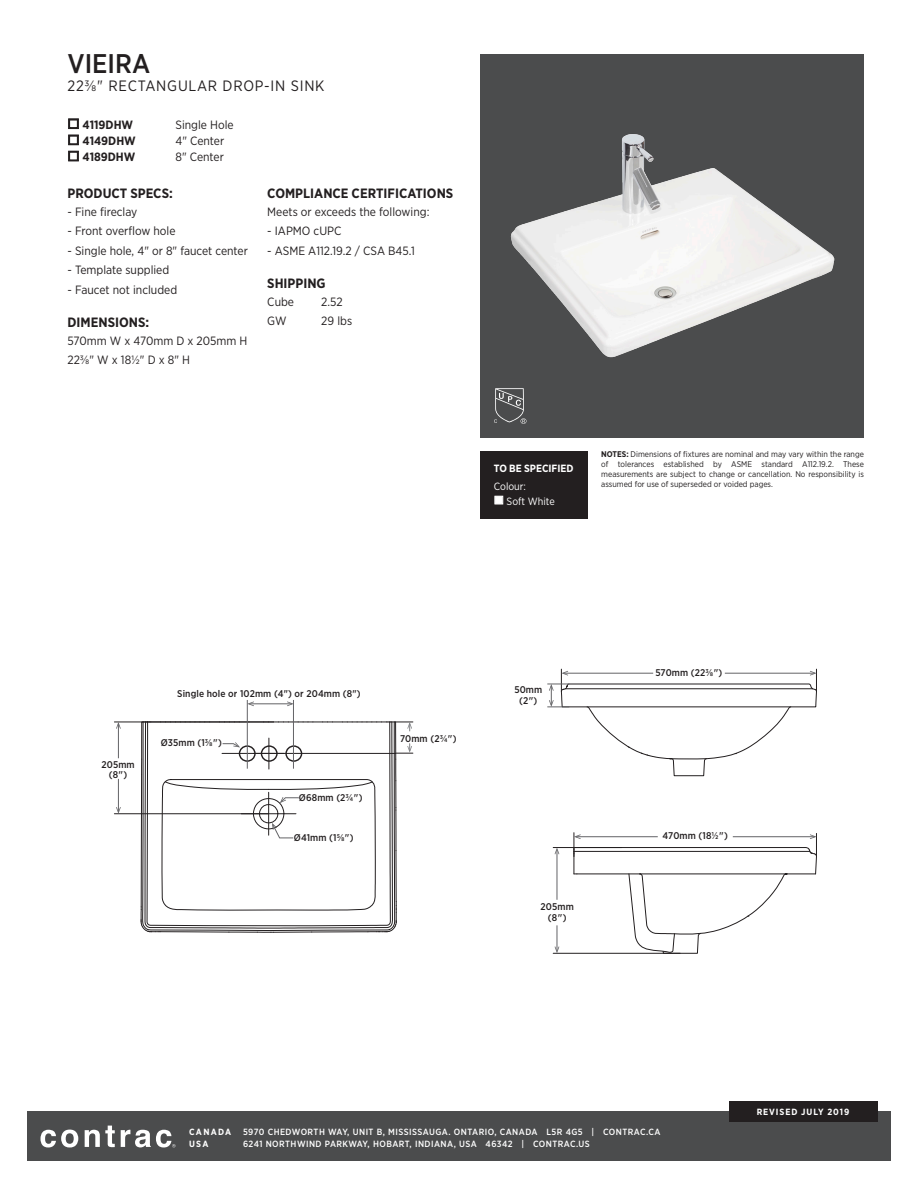
<style>
.page{position:relative;width:918px;height:1188px;background:#fff}
.page>*{position:absolute;margin:0;border:0;box-sizing:border-box;transform-origin:0 0}
.t1{font:500 27px "Gotham Narrow";color:#231f20}
.t2{font:15px "Gotham Narrow";letter-spacing:.05em;color:#231f20}
.t3{font:700 13.5px "Gotham Narrow";color:#231f20}
.t4{font:12px/19.5px "Gotham Narrow";color:#231f20}
.t5{font:700 12px "Gotham Narrow";color:#231f20}
.t6{font:10.5px "Gotham Narrow";color:#fff}
.t7{font:700 10.5px "Gotham Narrow";color:#fff}
.t8{font:500 9.75px/10.5px "Gotham Narrow";letter-spacing:.01em;color:#231f20;text-align:center}
.t9{font:500 9px "Gotham Narrow";letter-spacing:.05em;color:#fff}
.t10{font:700 9px "Gotham Narrow";letter-spacing:.1em;color:#fff}
.t11{font:8.25px/9.9px "Gotham Narrow";color:#201d1e;text-align:justify}
.s1{font-weight:700;color:#231f20}
</style>
<div class="page">
<div style="left:27px;top:1112px;width:864px;height:49px;background:#4b4c4d"></div>
<svg style="left:41px;top:1130px;width:37px;height:17px"></svg>
<svg style="left:85px;top:1126px;width:30px;height:21px"></svg>
<svg style="left:121px;top:1130px;width:55px;height:17px"></svg>
<div style="left:729px;top:1102px;width:149px;height:20px;background:#231f20"></div>
<div style="left:481px;top:54px;width:383px;height:383px;background:#4b4c4d"></div>
<svg style="left:494px;top:388px;width:32px;height:36px"></svg>
<div style="left:481px;top:451px;width:107px;height:68px;background:#231f20"></div>
<img style="left:510px;top:134px;width:324px;height:224px">
<svg style="left:68px;top:118px;width:11px;height:44px"></svg>
<hr style="left:114px;top:813px;width:155px;height:1px;background:#231f20">
<hr style="left:114px;top:722px;width:159px;height:1px;background:#231f20">
<hr style="left:118px;top:779px;width:1px;height:33px;background:#636366">
<svg style="left:116px;top:807px;width:5px;height:7px"></svg>
<hr style="left:118px;top:724px;width:1px;height:34px;background:#636366">
<svg style="left:116px;top:722px;width:5px;height:7px"></svg>
<hr style="left:247px;top:700px;width:1px;height:69px;background:#636366">
<hr style="left:293px;top:700px;width:1px;height:69px;background:#636366">
<svg style="left:140px;top:721px;width:273px;height:212px"></svg>
<hr style="left:249px;top:703px;width:43px;height:1px;background:#636366">
<svg style="left:247px;top:701px;width:7px;height:5px"></svg>
<svg style="left:287px;top:701px;width:6px;height:5px"></svg>
<svg style="left:548px;top:669px;width:269px;height:107px"></svg>
<hr style="left:577px;top:874px;width:239px;height:1px;background:#231f20">
<hr style="left:574px;top:847px;width:231px;height:1px;background:#231f20">
<svg style="left:628px;top:873px;width:159px;height:81px"></svg>
<hr style="left:574px;top:851px;width:236px;height:1px;background:#231f20">
<hr style="left:553px;top:953px;width:127px;height:1px;background:#231f20">
<hr style="left:553px;top:847px;width:69px;height:1px;background:#231f20">
<hr style="left:576px;top:836px;width:82px;height:1px;background:#636366">
<svg style="left:574px;top:833px;width:7px;height:42px"></svg>
<hr style="left:733px;top:836px;width:82px;height:1px;background:#636366">
<svg style="left:805px;top:833px;width:12px;height:42px"></svg>
<hr style="left:557px;top:850px;width:1px;height:50px;background:#636366">
<svg style="left:555px;top:848px;width:4px;height:6px"></svg>
<svg style="left:555px;top:925px;width:4px;height:28px"></svg>
<h1 class="t1" style="left:68px;top:47px;width:84px">VIEIRA</h1>
<p class="t2" style="left:68px;top:77px;width:259px">22⅜" RECTANGULAR DROP-IN SINK</p>
<p class="t5" style="left:68px;top:117px;width:67px">◻ 4119DHW</p>
<p class="t4" style="left:176px;top:114px;width:60px">Single Hole</p>
<p class="t5" style="left:68px;top:133px;width:70px">◻ 4149DHW</p>
<p class="t4" style="left:176px;top:131px;width:50px">4" Center</p>
<p class="t5" style="left:68px;top:149px;width:69px">◻ 4189DHW</p>
<p class="t4" style="left:176px;top:147px;width:50px">8" Center</p>
<p class="t3" style="left:68px;top:184px;width:107px">PRODUCT SPECS:</p>
<p class="t4" style="left:68px;top:202px;width:71px">- Fine fireclay</p>
<p class="t4" style="left:68px;top:221px;width:110px">- Front overflow hole</p>
<p class="t4" style="left:68px;top:241px;width:182px">- Single hole, 4" or 8" faucet center</p>
<p class="t4" style="left:68px;top:260px;width:103px">- Template supplied</p>
<p class="t4" style="left:68px;top:280px;width:111px">- Faucet not included</p>
<p class="t3" style="left:68px;top:313px;width:83px">DIMENSIONS:</p>
<p class="t4" style="left:68px;top:331px;width:182px">570mm W x 470mm D x 205mm H<br>22⅜" W x 18½" D x 8" H</p>
<p class="t3" style="left:267px;top:184px;width:188px">COMPLIANCE CERTIFICATIONS</p>
<p class="t4" style="left:267px;top:202px;width:164px">Meets or exceeds the following:</p>
<p class="t4" style="left:267px;top:221px;width:76px">- IAPMO cUPC</p>
<p class="t4" style="left:267px;top:241px;width:149px">- ASME A112.19.2 / CSA B45.1</p>
<p class="t3" style="left:267px;top:274px;width:60px">SHIPPING</p>
<p class="t4" style="left:267px;top:292px;width:28px">Cube</p>
<p class="t4" style="left:321px;top:292px;width:23px">2.52</p>
<p class="t4" style="left:267px;top:311px;width:21px">GW</p>
<p class="t4" style="left:321px;top:311px;width:32px">29 lbs</p>
<p class="t7" style="left:494px;top:462px;width:81px">TO BE SPECIFIED</p>
<p class="t6" style="left:494px;top:480px;width:34px">Colour:</p>
<p class="t6" style="left:494px;top:495px;width:63px">■ Soft White</p>
<p class="t11" style="left:601px;top:449px;width:264px"><span class="s1">NOTES:</span> Dimensions of fixtures are nominal and may vary within the range of tolerances established by ASME standard A112.19.2. These measurements are subject to change or cancellation. No responsibility is assumed for use of superseded or voided pages.</p>
<p class="t8" style="left:102px;top:759px;width:35px">205mm (8")</p>
<p class="t8" style="left:177px;top:688px;width:185px">Single hole or 102mm (4") or 204mm (8")</p>
<p class="t8" style="left:161px;top:738px;width:63px">Ø35mm (1⅜")</p>
<p class="t8" style="left:299px;top:793px;width:65px">Ø68mm (2¾")</p>
<p class="t8" style="left:294px;top:832px;width:61px">Ø41mm (1⅝")</p>
<p class="t8" style="left:400px;top:733px;width:58px">70mm (2¾")</p>
<p class="t8" style="left:514px;top:684px;width:29px">50mm (2")</p>
<p class="t8" style="left:541px;top:901px;width:35px">205mm (8")</p>
<p class="t8" style="left:656px;top:667px;width:68px">570mm (22⅜")</p>
<p class="t8" style="left:663px;top:831px;width:67px">470mm (18½")</p>
<p class="t10" style="left:757px;top:1106px;width:94px">REVISED JULY 2019</p>
<p class="t10" style="left:189px;top:1126px;width:44px">CANADA</p>
<p class="t9" style="left:243px;top:1126px;width:419px">5970 CHEDWORTH WAY, UNIT B, MISSISSAUGA. ONTARIO, CANADA L5R 4G5 | CONTRAC.CA</p>
<p class="t10" style="left:189px;top:1138px;width:21px">USA</p>
<p class="t9" style="left:243px;top:1138px;width:348px">6241 NORTHWIND PARKWAY, HOBART, INDIANA, USA 46342 | CONTRAC.US</p>
</div>
